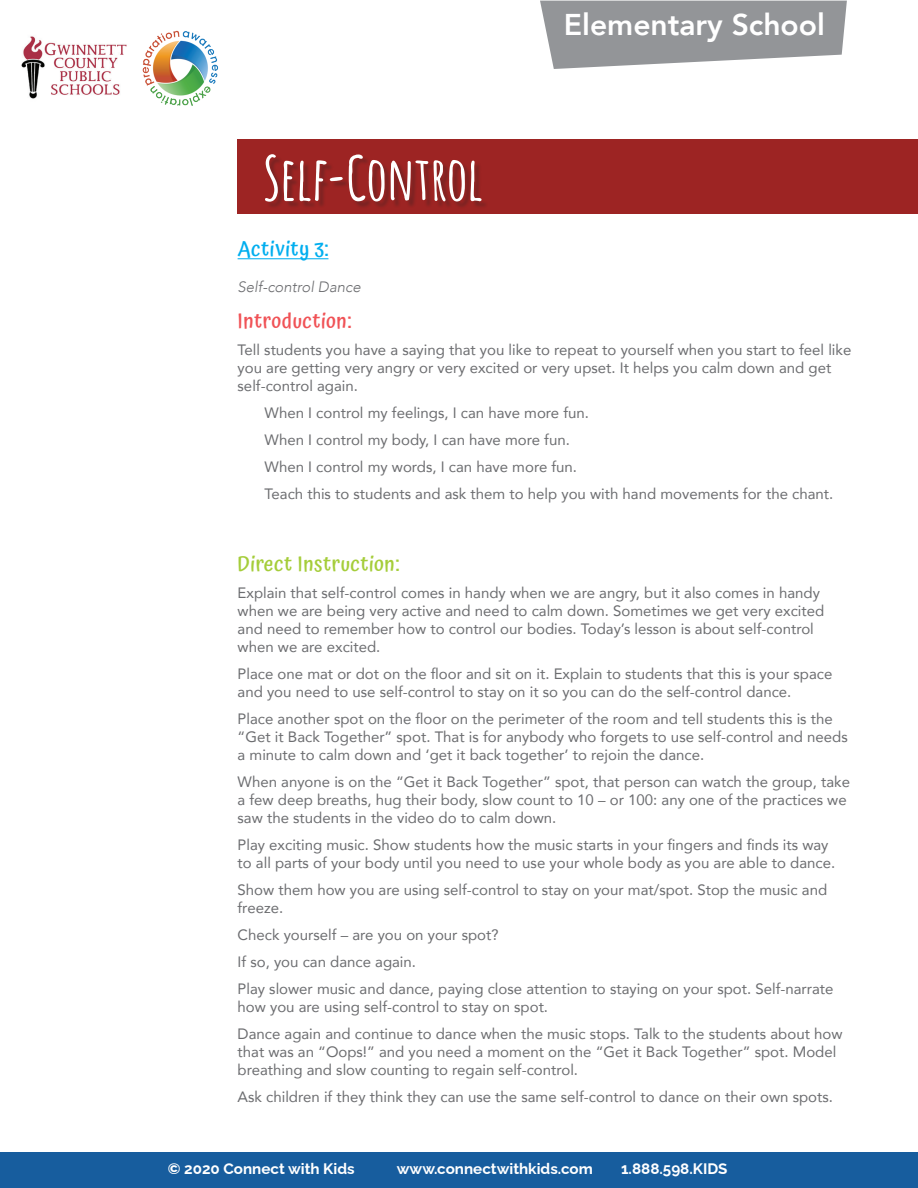
<style>
.page{position:relative;width:918px;height:1188px;background:#fff}
.page>*{position:absolute;margin:0;border:0;box-sizing:border-box;transform-origin:0 0}
.t1{font:700 60px "Amatic SC";letter-spacing:-.015em;color:#fff}
.t2{font:800 30px "Avenir";color:#fff}
.t3{font:500 21px "Atma";letter-spacing:.025em;color:#a5cd3a}
.t4{font:500 21px "Atma";letter-spacing:.025em;color:#f05256}
.t5{font:500 21px "Atma";letter-spacing:.025em;color:#00aeef}
.t6{font:700 15.15px "Raleway";color:#fff}
.t7{font:15px/18px "Avenir";color:#6c6d70}
.t8{font:italic 300 15px "Avenir";color:#6c6d70}
</style>
<div class="page">
<svg style="left:540px;top:1px;width:307px;height:68px;background:#a1a3a5"></svg>
<div style="left:0;top:1152px;width:918px;height:36px;background:#175d9e"></div>
<img style="left:142px;top:30px;width:77px;height:76px">
<img style="left:21px;top:36px;width:106px;height:63px">
<hr style="left:238px;top:258px;width:90px;height:1px;background:#00aeef">
<div style="left:238px;top:139px;width:680px;height:75px;background:#9d2423"></div>
<div style="left:267px;top:156px;width:222px;height:53px;background:#231f20;opacity:.3"></div>
<h1 class="t1" style="left:263px;top:132px;width:222px">SELF-CONTROL</h1>
<h2 class="t2" style="left:564px;top:1px;width:263px">Elementary School</h2>
<h3 class="t5" style="left:238px;top:234px;width:92px">Activity 3:</h3>
<p class="t8" style="left:238px;top:278px;width:125px">Self-control Dance</p>
<h3 class="t4" style="left:238px;top:306px;width:115px">Introduction:</h3>
<p class="t7" style="left:238px;top:340px;width:615px">Tell students you have a saying that you like to repeat to yourself when you start to feel like you are getting very angry or very excited or very upset. It helps you calm down and get self-control again.</p>
<p class="t7" style="left:265px;top:398px;width:570px;line-height:27px">When I control my feelings, I can have more fun.<br>When I control my body, I can have more fun.<br>When I control my words, I can have more fun.<br>Teach this to students and ask them to help you with hand movements for the chant.</p>
<h3 class="t3" style="left:238px;top:549px;width:163px">Direct Instruction:</h3>
<p class="t7" style="left:238px;top:583px;width:588px">Explain that self-control comes in handy when we are angry, but it also comes in handy when we are being very active and need to calm down. Sometimes we get very excited and need to remember how to control our bodies. Today’s lesson is about self-control when we are excited.</p>
<p class="t7" style="left:238px;top:664px;width:596px">Place one mat or dot on the floor and sit on it. Explain to students that this is your space and you need to use self-control to stay on it so you can do the self-control dance.</p>
<p class="t7" style="left:238px;top:709px;width:612px">Place another spot on the floor on the perimeter of the room and tell students this is the “Get it Back Together” spot. That is for anybody who forgets to use self-control and needs a minute to calm down and ‘get it back together’ to rejoin the dance.</p>
<p class="t7" style="left:238px;top:772px;width:614px">When anyone is on the “Get it Back Together” spot, that person can watch the group, take a few deep breaths, hug their body, slow count to 10 – or 100: any one of the practices we saw the students in the video do to calm down.</p>
<p class="t7" style="left:238px;top:835px;width:599px">Play exciting music. Show students how the music starts in your fingers and finds its way to all parts of your body until you need to use your whole body as you are able to dance.</p>
<p class="t7" style="left:238px;top:880px;width:591px">Show them how you are using self-control to stay on your mat/spot. Stop the music and freeze.</p>
<p class="t7" style="left:238px;top:920px;width:597px;line-height:27px">Check yourself – are you on your spot?<br>If so, you can dance again.<br>Play slower music and dance, paying close attention to staying on your spot. Self-narrate</p>
<p class="t7" style="left:238px;top:992px;width:606px;line-height:27px">how you are using self-control to stay on spot.<br>Dance again and continue to dance when the music stops. Talk to the students about how</p>
<p class="t7" style="left:238px;top:1042px;width:600px">that was an “Oops!” and you need a moment on the “Get it Back Together” spot. Model breathing and slow counting to regain self-control.</p>
<p class="t7" style="left:238px;top:1087px;width:597px">Ask children if they think they can use the same self-control to dance on their own spots.</p>
<p class="t6" style="left:168px;top:1157px;width:188px">© 2020 Connect with Kids</p>
<p class="t6" style="left:397px;top:1157px;width:198px">www.connectwithkids.com</p>
<p class="t6" style="left:621px;top:1157px;width:108px">1.888.598.KIDS</p>
</div>
